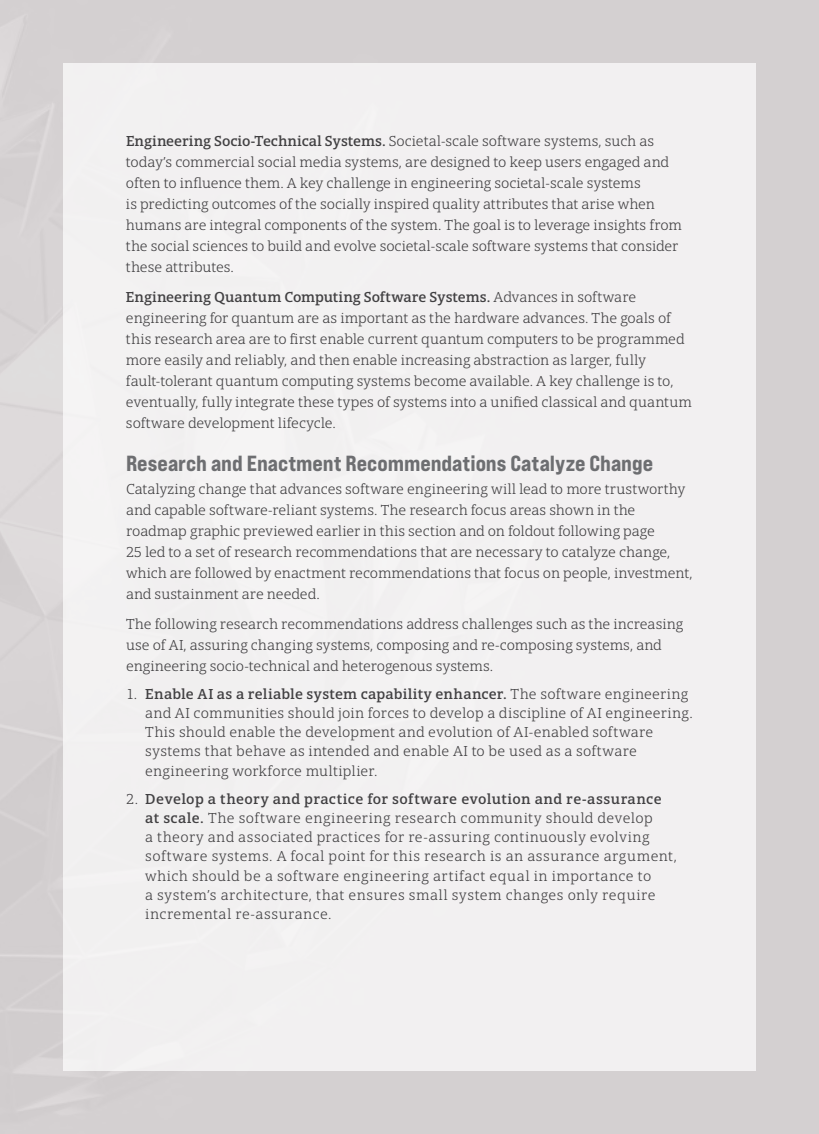
<style>
.page{position:relative;width:819px;height:1134px;background:#d4d0d1}
.page>*{position:absolute;margin:0;border:0;box-sizing:border-box;transform-origin:0 0}
.AFSE_H1_Sans_Number{font:21.88px "Bebas Neue Pro Exp Eb";color:#6d6e71}
.AFSE_Body_Text{font:14px/21px "Open Serif";letter-spacing:.005em;color:#414042}
.AFSE_Body_Text-2{font:14px/19.2px "Open Serif";letter-spacing:.035em;color:#414042}
.s1{font-weight:600}
</style>
<div class="page">
<div style="left:63px;top:63px;width:693px;height:1008px;background:#f2f0f1"></div>
<p class="AFSE_Body_Text" style="left:126px;top:131px;width:558px"><span class="s1">Engineering Socio-Technical Systems.</span> Societal-scale software systems, such as today’s commercial social media systems, are designed to keep users engaged and often to influence them. A key challenge in engineering societal-scale systems<br>is predicting outcomes of the socially inspired quality attributes that arise when humans are integral components of the system. The goal is to leverage insights from the social sciences to build and evolve societal-scale software systems that consider these attributes.</p>
<p class="AFSE_Body_Text" style="left:126px;top:286px;width:568px"><span class="s1">Engineering Quantum Computing Software Systems.</span> Advances in software engineering for quantum are as important as the hardware advances. The goals of this research area are to first enable current quantum computers to be programmed more easily and reliably, and then enable increasing abstraction as larger, fully fault-tolerant quantum computing systems become available. A key challenge is to, eventually, fully integrate these types of systems into a unified classical and quantum software development lifecycle.</p>
<p class="AFSE_H1_Sans_Number" style="left:126px;top:450px;width:529px">Research and Enactment Recommendations Catalyze Change</p>
<p class="AFSE_Body_Text" style="left:126px;top:478px;width:568px">Catalyzing change that advances software engineering will lead to more trustworthy and capable software-reliant systems. The research focus areas shown in the roadmap graphic previewed earlier in this section and on foldout following page<br>25 led to a set of research recommendations that are necessary to catalyze change, which are followed by enactment recommendations that focus on people, investment, and sustainment are needed.</p>
<p class="AFSE_Body_Text" style="left:126px;top:613px;width:559px">The following research recommendations address challenges such as the increasing use of AI, assuring changing systems, composing and re-composing systems, and engineering socio-technical and heterogenous systems.</p>
<p class="AFSE_Body_Text" style="left:145px;top:684px;width:549px;line-height:19.2px;text-indent:-19px">1. <span class="s1">Enable AI as a reliable system capability enhancer.</span> The software engineering and AI communities should join forces to develop a discipline of AI engineering.<br>This should enable the development and evolution of AI-enabled software systems that behave as intended and enable AI to be used as a software engineering workforce multiplier.</p>
<p class="AFSE_Body_Text-2" style="left:145px;top:789px;width:533px;text-indent:-19px">2. <span class="s1">Develop a theory and practice for software evolution and re-assurance at scale.</span> The software engineering research community should develop<br>a theory and associated practices for re-assuring continuously evolving software systems. A focal point for this research is an assurance argument, which should be a software engineering artifact equal in importance to<br>a system’s architecture, that ensures small system changes only require incremental re-assurance.</p>
</div>
